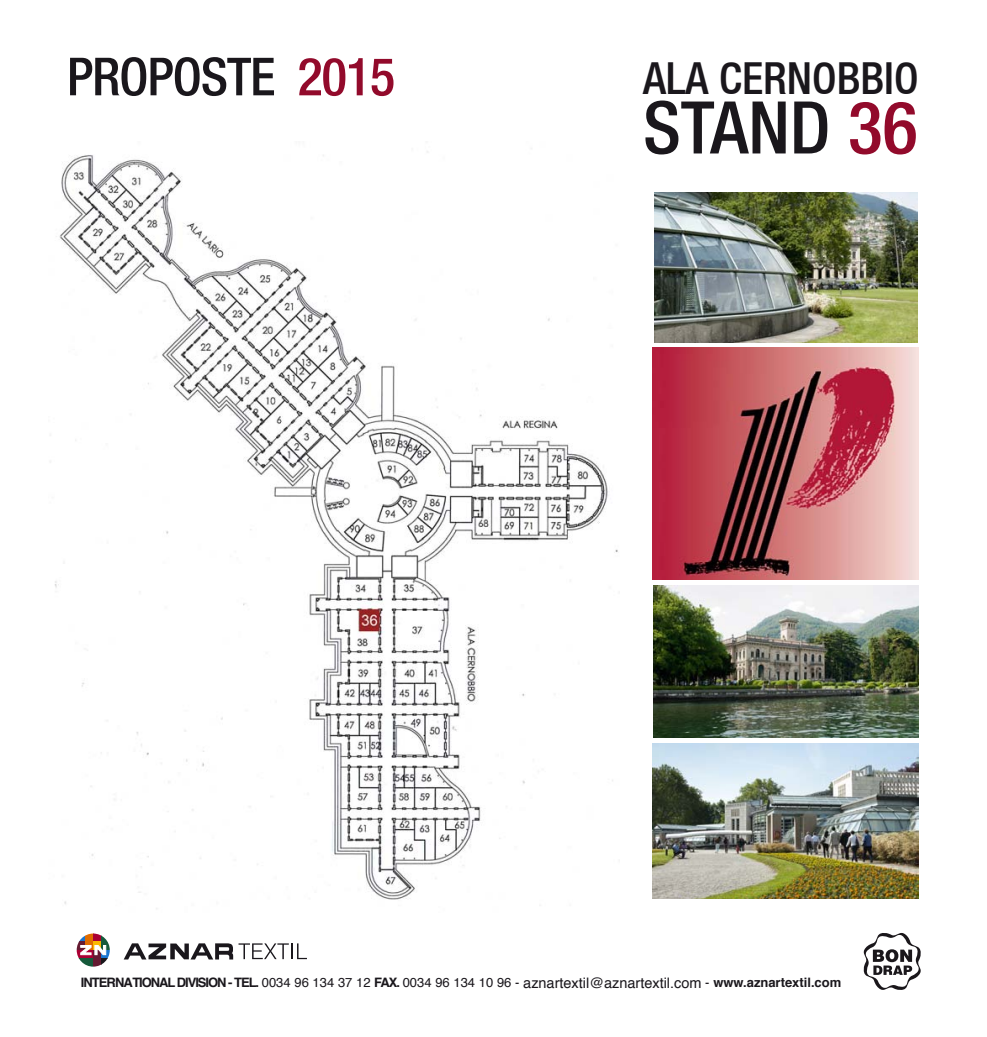
<style>
.page{position:relative;width:987px;height:1037px;background:#fff}
.page>*{position:absolute;margin:0;border:0;box-sizing:border-box;transform-origin:0 0}
.t1{font:500 condensed 72.62px "Helvetica Neue";color:#1a171c}
.t2{font:500 condensed 52.5px "Helvetica Neue";letter-spacing:-.02em;color:#1a171c}
.t3{font:500 condensed 44.1px "Helvetica Neue";color:#1a171c}
.t4{font:700 12.95px "Helvetica";letter-spacing:-.08em;color:#1a171c}
.s1{color:#920a2b}
.s2{font-weight:400}
.s3{font-weight:400;font-size:14.53px}
</style>
<div class="page">
<svg style="left:863px;top:933px;width:58px;height:57px"></svg>
<svg style="left:239px;top:943px;width:68px;height:16px"></svg>
<svg style="left:124px;top:943px;width:109px;height:16px"></svg>
<svg style="left:78px;top:936px;width:7px;height:6px"></svg>
<div style="left:85px;top:933px;width:8px;height:17px;background:#e06c00"></div>
<div style="left:93px;top:933px;width:8px;height:9px;background:#aa0034"></div>
<div style="left:93px;top:942px;width:8px;height:8px;background:#fbb800"></div>
<svg style="left:101px;top:935px;width:9px;height:15px"></svg>
<div style="left:77px;top:942px;width:8px;height:8px;background:#651b32"></div>
<svg style="left:77px;top:950px;width:16px;height:8px"></svg>
<div style="left:93px;top:950px;width:8px;height:16px;background:#651b32"></div>
<svg style="left:101px;top:950px;width:9px;height:8px"></svg>
<svg style="left:101px;top:958px;width:7px;height:7px"></svg>
<svg style="left:78px;top:958px;width:15px;height:8px"></svg>
<svg style="left:80px;top:945px;width:26px;height:10px"></svg>
<img style="left:653px;top:585px;width:266px;height:152px">
<img style="left:653px;top:744px;width:266px;height:154px">
<img style="left:654px;top:192px;width:264px;height:150px">
<img style="left:55px;top:151px;width:563px;height:758px">
<img style="left:653px;top:347px;width:266px;height:233px">
<h2 class="t2" style="left:67px;top:45px;width:330px">PROPOSTE <span class="s1">2015</span></h2>
<h3 class="t3" style="left:643px;top:52px;width:277px">ALA CERNOBBIO</h3>
<h1 class="t1" style="left:643px;top:84px;width:276px">STAND <span class="s1">36</span></h1>
<p class="t4" style="left:81px;top:972px;width:762px">INTERNATIONAL DIVISION - TEL. <span class="s2">0034 96 134 37 12</span> FAX. <span class="s2">0034 96 134 10 96 -</span> <span class="s3">aznartextil@aznartextil.com</span> <span class="s2">-</span> www.aznartextil.com</p>
</div>
